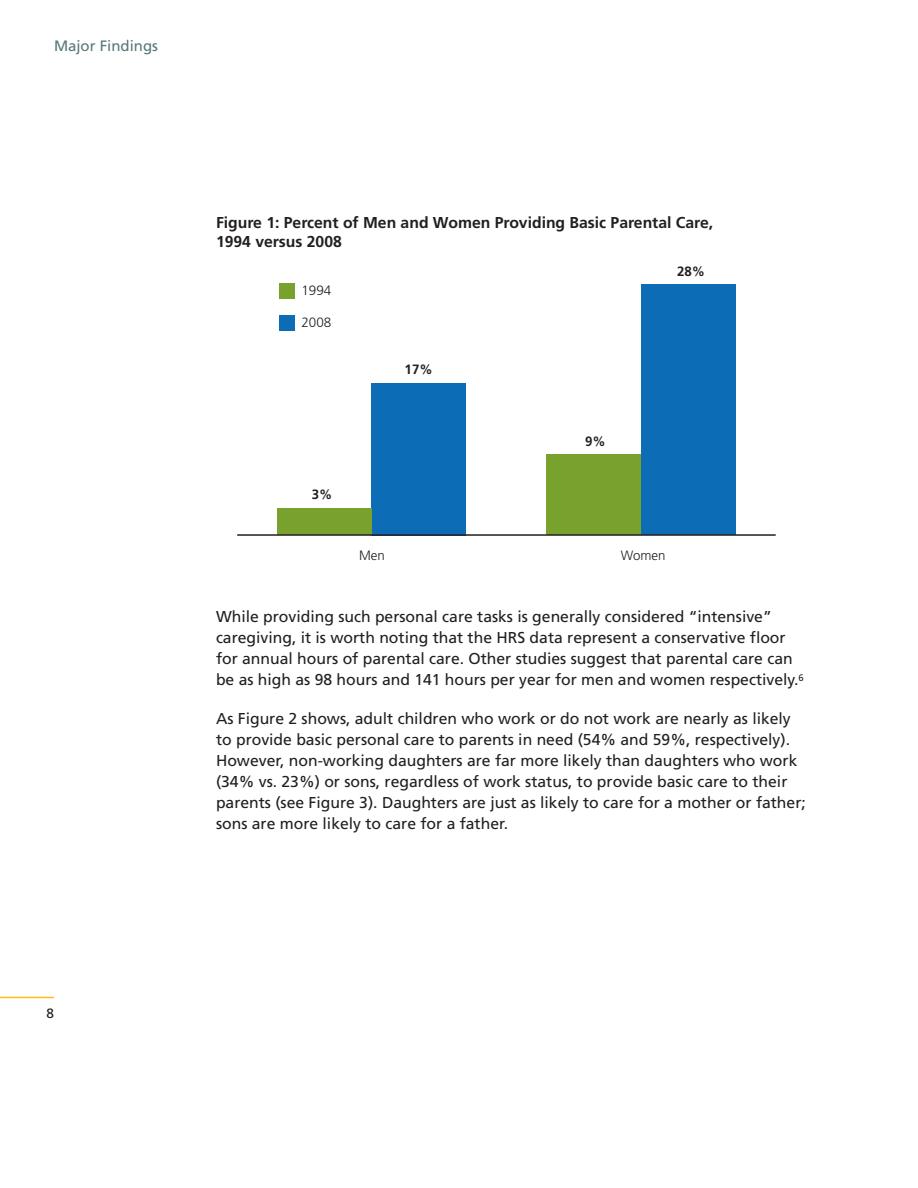
<style>
.page{position:relative;width:918px;height:1188px;background:#fff}
.page>*{position:absolute;margin:0;border:0;box-sizing:border-box;transform-origin:0 0}
.t1{font:15.75px/21px "Frutiger";color:#231f20}
.t2{font:700 15.75px/19.5px "Frutiger";color:#231f20}
.t3{font:15px "Frutiger";color:#597879}
.t4{font:300 13.5px "Frutiger";color:#231f20}
.t5{font:700 13.5px "Frutiger";color:#231f20}
.t6{font:13.5px "Frutiger";color:#231f20}
</style>
<div class="page">
<hr style="left:0;top:997px;width:54px;height:1px;background:#fdbe12">
<div style="left:372px;top:384px;width:94px;height:152px;background:#0d6cb6"></div>
<div style="left:547px;top:454px;width:94px;height:81px;background:#78a22d"></div>
<div style="left:641px;top:284px;width:94px;height:251px;background:#0d6cb6"></div>
<div style="left:278px;top:508px;width:94px;height:27px;background:#78a22d"></div>
<hr style="left:237px;top:534px;width:539px;height:2px;background:#231f20">
<div style="left:279px;top:283px;width:15px;height:15px;background:#78a22d"></div>
<div style="left:279px;top:315px;width:15px;height:15px;background:#0d6cb6"></div>
<p class="t3" style="left:54px;top:40px;width:106px">Major Findings</p>
<p class="t2" style="left:216px;top:214px;width:499px">Figure 1: Percent of Men and Women Providing Basic Parental Care,<br>1994 versus 2008</p>
<p class="t4" style="left:301px;top:285px;width:32px">1994</p>
<p class="t4" style="left:301px;top:317px;width:32px">2008</p>
<p class="t5" style="left:312px;top:489px;width:22px">3%</p>
<p class="t5" style="left:405px;top:364px;width:30px">17%</p>
<p class="t5" style="left:585px;top:436px;width:22px">9%</p>
<p class="t5" style="left:677px;top:266px;width:30px">28%</p>
<p class="t4" style="left:359px;top:550px;width:27px">Men</p>
<p class="t4" style="left:621px;top:550px;width:46px">Women</p>
<p class="t1" style="left:216px;top:608px;width:589px">While providing such personal care tasks is generally considered “intensive” caregiving, it is worth noting that the HRS data represent a conservative floor for annual hours of parental care. Other studies suggest that parental care can be as high as 98 hours and 141 hours per year for men and women respectively.<sup>6</sup></p>
<p class="t1" style="left:216px;top:710px;width:591px">As Figure 2 shows, adult children who work or do not work are nearly as likely to provide basic personal care to parents in need (54% and 59%, respectively).<br>However, non-working daughters are far more likely than daughters who work (34% vs. 23%) or sons, regardless of work status, to provide basic care to their parents (see Figure 3). Daughters are just as likely to care for a mother or father; sons are more likely to care for a father.</p>
<p class="t6" style="left:47px;top:1008px;width:9px">8</p>
</div>
